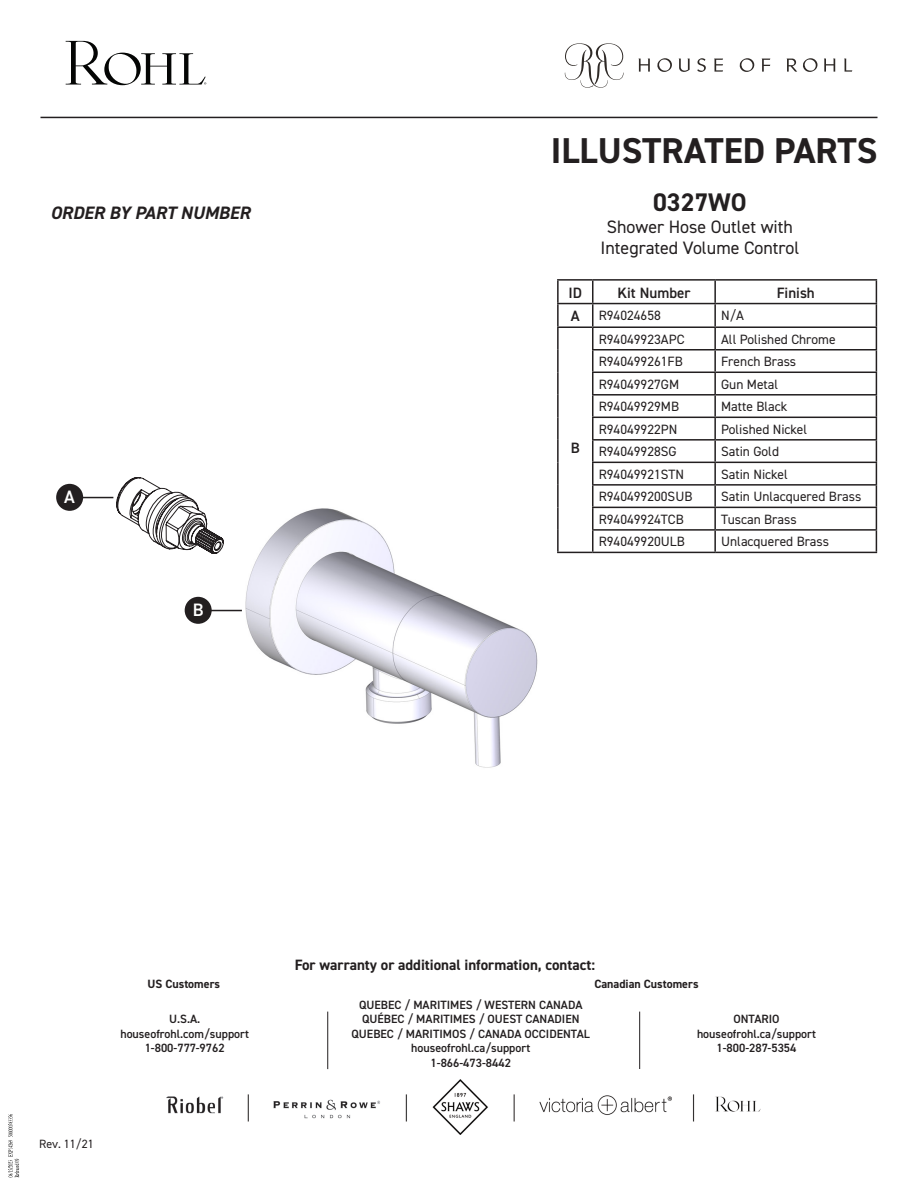
<style>
.page{position:relative;width:918px;height:1188px;background:#fff}
.page>*{position:absolute;margin:0;border:0;box-sizing:border-box;transform-origin:0 0}
.t1{font:700 36px "DIN2014";color:#231f20}
.t2{font:700 25.5px "DIN2014";color:#231f20}
.t3{font:18px "DIN2014";color:#231f20}
.t4{font:italic 700 18px "DIN2014";color:#231f20}
.Callout_Circles{font:600 18px "DIN2014";color:#fff}
.t5{font:700 15px "DIN2014";color:#231f20}
.Call_Out_ID{font:600 15px "DIN2014";color:#231f20}
.Part_Numbers{font:13.5px "DIN2014";color:#231f20}
.t6{font:600 12px "DIN2014";color:#231f20}
.t7{font:700 12px "DIN2014";color:#231f20}
.t8{font:12px "DIN2014";color:#231f20}
</style>
<div class="page">
<img style="left:223px;top:508px;width:364px;height:260px">
<svg style="left:116px;top:477px;width:107px;height:77px"></svg>
<div style="left:56px;top:484px;width:27px;height:27px;background:#231f20;border-radius:50%"></div>
<hr style="left:82px;top:497px;width:31px;height:1px;background:#231f20">
<div style="left:185px;top:597px;width:27px;height:27px;background:#231f20;border-radius:50%"></div>
<hr style="left:211px;top:610px;width:31px;height:1px;background:#231f20">
<hr style="left:557px;top:279px;width:36px;height:2px;background:#231f20">
<hr style="left:557px;top:281px;width:2px;height:22px;background:#231f20">
<hr style="left:593px;top:279px;width:122px;height:2px;background:#231f20">
<hr style="left:715px;top:279px;width:162px;height:2px;background:#231f20">
<hr style="left:714px;top:281px;width:2px;height:22px;background:#231f20">
<hr style="left:557px;top:303px;width:36px;height:1px;background:#231f20">
<hr style="left:557px;top:304px;width:2px;height:22px;background:#231f20">
<hr style="left:593px;top:303px;width:122px;height:1px;background:#231f20">
<hr style="left:715px;top:303px;width:162px;height:1px;background:#231f20">
<hr style="left:714px;top:304px;width:2px;height:22px;background:#231f20">
<hr style="left:557px;top:326px;width:36px;height:2px;background:#231f20">
<hr style="left:557px;top:328px;width:2px;height:22px;background:#231f20">
<hr style="left:593px;top:326px;width:122px;height:2px;background:#231f20">
<hr style="left:715px;top:326px;width:162px;height:2px;background:#231f20">
<hr style="left:714px;top:328px;width:2px;height:21px;background:#231f20">
<hr style="left:557px;top:350px;width:2px;height:22px;background:#231f20">
<hr style="left:592px;top:349px;width:123px;height:2px;background:#231f20">
<hr style="left:715px;top:349px;width:162px;height:2px;background:#231f20">
<hr style="left:714px;top:351px;width:2px;height:21px;background:#231f20">
<hr style="left:557px;top:372px;width:2px;height:23px;background:#231f20">
<hr style="left:592px;top:372px;width:123px;height:1px;background:#231f20">
<hr style="left:715px;top:372px;width:162px;height:1px;background:#231f20">
<hr style="left:714px;top:373px;width:2px;height:21px;background:#231f20">
<hr style="left:557px;top:395px;width:2px;height:22px;background:#231f20">
<hr style="left:592px;top:394px;width:123px;height:2px;background:#231f20">
<hr style="left:715px;top:394px;width:162px;height:2px;background:#231f20">
<hr style="left:714px;top:396px;width:2px;height:21px;background:#231f20">
<hr style="left:557px;top:417px;width:2px;height:23px;background:#231f20">
<hr style="left:592px;top:417px;width:123px;height:1px;background:#231f20">
<hr style="left:715px;top:417px;width:162px;height:1px;background:#231f20">
<hr style="left:714px;top:418px;width:2px;height:21px;background:#231f20">
<hr style="left:557px;top:440px;width:2px;height:22px;background:#231f20">
<hr style="left:592px;top:439px;width:123px;height:2px;background:#231f20">
<hr style="left:715px;top:439px;width:162px;height:2px;background:#231f20">
<hr style="left:714px;top:441px;width:2px;height:21px;background:#231f20">
<hr style="left:557px;top:462px;width:2px;height:23px;background:#231f20">
<hr style="left:592px;top:462px;width:123px;height:1px;background:#231f20">
<hr style="left:715px;top:462px;width:162px;height:1px;background:#231f20">
<hr style="left:714px;top:463px;width:2px;height:21px;background:#231f20">
<hr style="left:557px;top:485px;width:2px;height:22px;background:#231f20">
<hr style="left:592px;top:484px;width:123px;height:2px;background:#231f20">
<hr style="left:715px;top:484px;width:162px;height:2px;background:#231f20">
<hr style="left:714px;top:486px;width:2px;height:21px;background:#231f20">
<hr style="left:557px;top:507px;width:2px;height:23px;background:#231f20">
<hr style="left:592px;top:507px;width:123px;height:1px;background:#231f20">
<hr style="left:715px;top:507px;width:162px;height:1px;background:#231f20">
<hr style="left:714px;top:508px;width:2px;height:21px;background:#231f20">
<hr style="left:557px;top:530px;width:2px;height:22px;background:#231f20">
<hr style="left:592px;top:529px;width:123px;height:2px;background:#231f20">
<svg style="left:592px;top:281px;width:1px;height:271px"></svg>
<hr style="left:715px;top:529px;width:162px;height:2px;background:#231f20">
<hr style="left:714px;top:531px;width:2px;height:21px;background:#231f20">
<svg style="left:876px;top:281px;width:1px;height:271px"></svg>
<hr style="left:557px;top:552px;width:36px;height:1px;background:#231f20">
<hr style="left:593px;top:552px;width:122px;height:1px;background:#231f20">
<hr style="left:715px;top:552px;width:162px;height:1px;background:#231f20">
<hr style="left:639px;top:1012px;width:1px;height:57px;background:#231f20">
<hr style="left:40px;top:117px;width:838px;height:1px;background:#231f20">
<svg style="left:565px;top:43px;width:58px;height:45px"></svg>
<svg style="left:638px;top:59px;width:12px;height:13px"></svg>
<svg style="left:679px;top:59px;width:11px;height:13px"></svg>
<svg style="left:697px;top:58px;width:9px;height:14px"></svg>
<svg style="left:714px;top:59px;width:9px;height:13px"></svg>
<svg style="left:739px;top:58px;width:15px;height:14px"></svg>
<svg style="left:803px;top:58px;width:15px;height:14px"></svg>
<svg style="left:657px;top:58px;width:15px;height:14px"></svg>
<svg style="left:762px;top:59px;width:8px;height:13px"></svg>
<svg style="left:787px;top:59px;width:10px;height:13px"></svg>
<svg style="left:824px;top:59px;width:11px;height:13px"></svg>
<svg style="left:844px;top:59px;width:8px;height:13px"></svg>
<svg style="left:66px;top:41px;width:140px;height:44px"></svg>
<img style="left:166px;top:1080px;width:594px;height:54px">
<hr style="left:327px;top:1012px;width:1px;height:57px;background:#231f20">
<svg style="left:8px;top:1114px;width:11px;height:63px"></svg>
<p class="t4" style="left:50px;top:201px;width:201px">ORDER BY PART NUMBER</p>
<p class="Callout_Circles" style="left:64px;top:485px;width:12px">A</p>
<p class="Callout_Circles" style="left:193px;top:598px;width:12px">B</p>
<p class="t1" style="left:551px;top:127px;width:328px">ILLUSTRATED PARTS</p>
<p class="t2" style="left:653px;top:185px;width:95px">0327WO</p>
<p class="t3" style="left:607px;top:215px;width:188px">Shower Hose Outlet with</p>
<p class="t3" style="left:600px;top:237px;width:200px">Integrated Volume Control</p>
<p class="Call_Out_ID" style="left:569px;top:282px;width:15px">ID</p>
<p class="Call_Out_ID" style="left:617px;top:282px;width:75px">Kit Number</p>
<p class="Call_Out_ID" style="left:777px;top:282px;width:40px">Finish</p>
<p class="Call_Out_ID" style="left:571px;top:306px;width:10px">A</p>
<p class="Part_Numbers" style="left:599px;top:307px;width:64px">R94024658</p>
<p class="Part_Numbers" style="left:721px;top:307px;width:24px">N/A</p>
<p class="Call_Out_ID" style="left:571px;top:438px;width:11px">B</p>
<p class="Part_Numbers" style="left:599px;top:331px;width:87px">R94049923APC</p>
<p class="Part_Numbers" style="left:721px;top:331px;width:116px">All Polished Chrome</p>
<p class="Part_Numbers" style="left:599px;top:353px;width:86px">R940499261FB</p>
<p class="Part_Numbers" style="left:721px;top:353px;width:77px">French Brass</p>
<p class="Part_Numbers" style="left:599px;top:376px;width:82px">R94049927GM</p>
<p class="Part_Numbers" style="left:721px;top:376px;width:59px">Gun Metal</p>
<p class="Part_Numbers" style="left:599px;top:398px;width:82px">R94049929MB</p>
<p class="Part_Numbers" style="left:721px;top:398px;width:68px">Matte Black</p>
<p class="Part_Numbers" style="left:599px;top:421px;width:80px">R94049922PN</p>
<p class="Part_Numbers" style="left:721px;top:421px;width:87px">Polished Nickel</p>
<p class="Part_Numbers" style="left:599px;top:443px;width:80px">R94049928SG</p>
<p class="Part_Numbers" style="left:721px;top:443px;width:59px">Satin Gold</p>
<p class="Part_Numbers" style="left:599px;top:466px;width:87px">R94049921STN</p>
<p class="Part_Numbers" style="left:721px;top:466px;width:68px">Satin Nickel</p>
<p class="Part_Numbers" style="left:599px;top:488px;width:95px">R940499200SUB</p>
<p class="Part_Numbers" style="left:721px;top:488px;width:142px">Satin Unlacquered Brass</p>
<p class="Part_Numbers" style="left:599px;top:511px;width:86px">R94049924TCB</p>
<p class="Part_Numbers" style="left:721px;top:511px;width:77px">Tuscan Brass</p>
<p class="Part_Numbers" style="left:599px;top:533px;width:88px">R94049920ULB</p>
<p class="Part_Numbers" style="left:721px;top:533px;width:109px">Unlacquered Brass</p>
<p class="t5" style="left:295px;top:955px;width:302px">For warranty or additional information, contact:</p>
<p class="t8" style="left:39px;top:1136px;width:56px">Rev. 11/21</p>
<p class="t7" style="left:147px;top:976px;width:74px">US Customers</p>
<p class="t7" style="left:594px;top:976px;width:106px">Canadian Customers</p>
<p class="t6" style="left:169px;top:1011px;width:33px">U.S.A.</p>
<p class="t6" style="left:120px;top:1026px;width:130px">houseofrohl.com/support</p>
<p class="t6" style="left:145px;top:1040px;width:82px">1-800-777-9762</p>
<p class="t6" style="left:359px;top:997px;width:225px">QUEBEC / MARITIMES / WESTERN CANADA</p>
<p class="t6" style="left:362px;top:1011px;width:219px">QUÉBEC / MARITIMES / OUEST CANADIEN</p>
<p class="t6" style="left:352px;top:1026px;width:240px">QUEBEC / MARITIMOS / CANADA OCCIDENTAL</p>
<p class="t6" style="left:411px;top:1040px;width:120px">houseofrohl.ca/support</p>
<p class="t6" style="left:431px;top:1054px;width:82px">1-866-473-8442</p>
<p class="t6" style="left:733px;top:1011px;width:48px">ONTARIO</p>
<p class="t6" style="left:697px;top:1026px;width:120px">houseofrohl.ca/support</p>
<p class="t6" style="left:716px;top:1040px;width:82px">1-800-287-5354</p>
</div>
